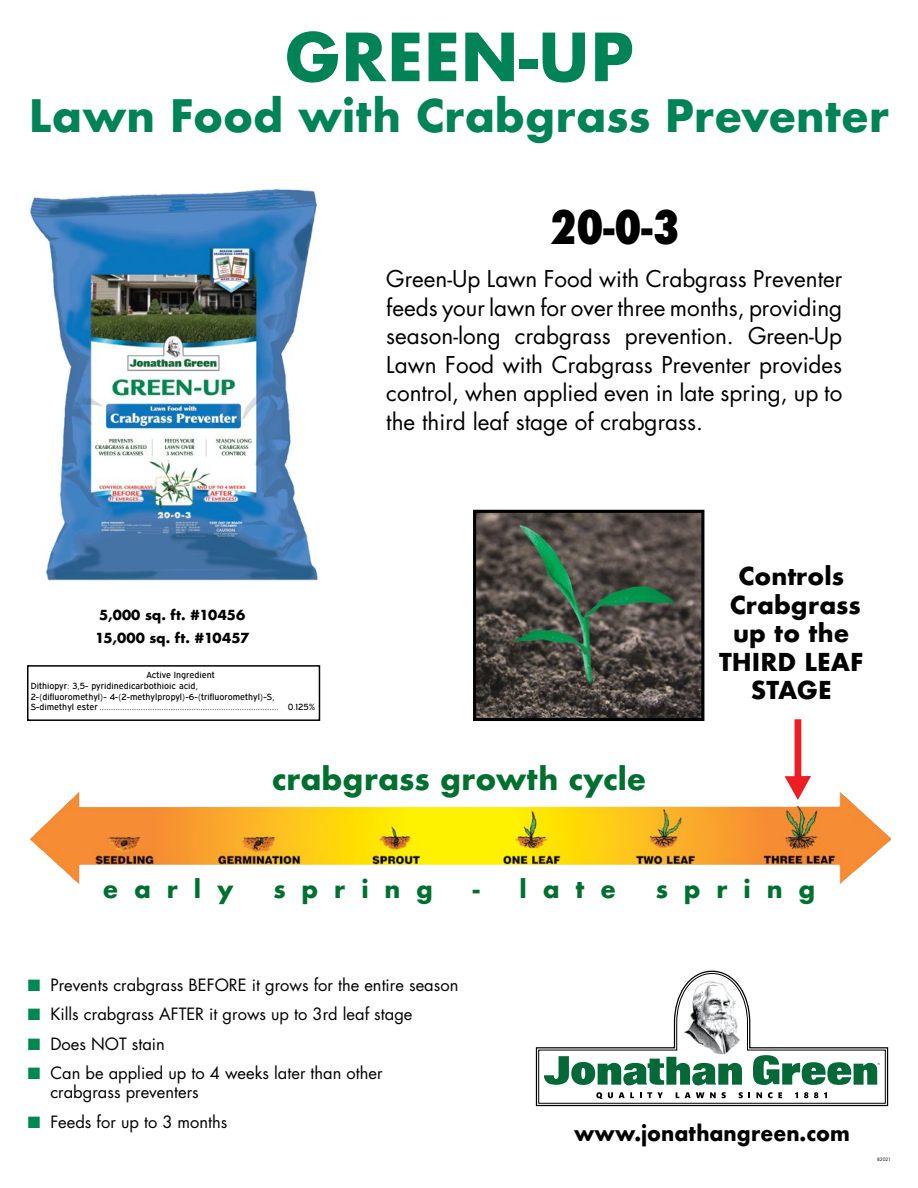
<style>
.page{position:relative;width:918px;height:1188px;background:#fff}
.page>*{position:absolute;margin:0;border:0;box-sizing:border-box;transform-origin:0 0}
.t1{font:700 64.5px "Futura";color:#008457}
.t2{font:800 condensed 45px "Futura";color:#000}
.t3{font:700 43.5px "Futura";color:#008457}
.t4{font:700 30px "Futura";color:#007030}
.t5{font:700 24px/28.5px "Futura";color:#000;text-align:center}
.t6{font:700 24px "Futura";letter-spacing:.66em;color:#007030}
.t7{font:22.5px/28.5px "Futura";color:#000;text-align:justify}
.t8{font:700 21px "Futura";color:#000;scale:.95 1}
.t9{font:16.5px/19.5px "Futura";color:#000}
.t10{font:700 13.5px/22.5px "Futura";color:#000}
.t11{font:9px/10.8px "Expressway Rg";color:#000}
.t12{font:4.5px "Futura";color:#000}
.s1{color:#008752}
</style>
<div class="page">
<svg style="left:536px;top:971px;width:352px;height:135px"></svg>
<svg style="left:538px;top:973px;width:348px;height:131px"></svg>
<img style="left:680px;top:979px;width:62px;height:79px">
<img style="left:30px;top:189px;width:288px;height:392px">
<img style="left:477px;top:514px;width:223px;height:203px">
<div style="left:473px;top:510px;width:231px;height:211px;border:3px solid #000"></div>
<img style="left:30px;top:791px;width:861px;height:93px">
<svg style="left:785px;top:719px;width:26px;height:81px"></svg>
<div style="left:27px;top:665px;width:293px;height:56px;border:2px solid #000"></div>
<h1 class="t1" style="left:284px;top:10px;width:351px">GREEN-UP</h1>
<h3 class="t3" style="left:29px;top:84px;width:862px">Lawn Food with Crabgrass Preventer</h3>
<h2 class="t2" style="left:549px;top:197px;width:132px">20-0-3</h2>
<p class="t10" style="left:95px;top:604px;width:156px">5,000 sq. ft. #10456<br>15,000 sq. ft. #10457</p>
<p class="t11" style="left:31px;top:669px;width:286px;text-indent:116px">Active Ingredient<br>Dithiopyr: 3,5- pyridinedicarbothioic acid,<br>2-(difluoromethyl)- 4-(2-methylpropyl)-6-(trifluoromethyl)-S, S-dimethyl ester .............................................................................. 0.125%</p>
<p class="t7" style="left:386px;top:265px;width:458px">Green-Up Lawn Food with Crabgrass Preventer feeds your lawn for over three months, providing season-long crabgrass prevention. Green-Up Lawn Food with Crabgrass Preventer provides control, when applied even in late spring, up to the third leaf stage of crabgrass.</p>
<p class="t5" style="left:719px;top:562px;width:146px">Controls<br>Crabgrass up to the<br>THIRD LEAF<br>STAGE</p>
<h3 class="t4" style="left:272px;top:757px;width:376px">crabgrass growth cycle</h3>
<p class="t6" style="left:103px;top:871px;width:132px">early</p>
<p class="t6" style="left:274px;top:871px;width:161px">spring</p>
<p class="t6" style="left:473px;top:871px;width:145px">- late</p>
<p class="t6" style="left:656px;top:871px;width:161px">spring</p>
<p class="t9" style="left:28px;top:976px;width:432px"><span class="s1">■</span> Prevents crabgrass BEFORE it grows for the entire season</p>
<p class="t9" style="left:28px;top:1005px;width:386px"><span class="s1">■</span> Kills crabgrass AFTER it grows up to 3rd leaf stage</p>
<p class="t9" style="left:28px;top:1034px;width:139px"><span class="s1">■</span> Does NOT stain</p>
<p class="t9" style="left:50px;top:1063px;width:334px;text-indent:-23px"><span class="s1">■</span> Can be applied up to 4 weeks later than other crabgrass preventers</p>
<p class="t9" style="left:28px;top:1112px;width:201px"><span class="s1">■</span> Feeds for up to 3 months</p>
<p class="t8" style="left:574px;top:1118px;width:292px">www.jonathangreen.com</p>
<p class="t12" style="left:877px;top:1157px;width:15px">82021</p>
</div>
